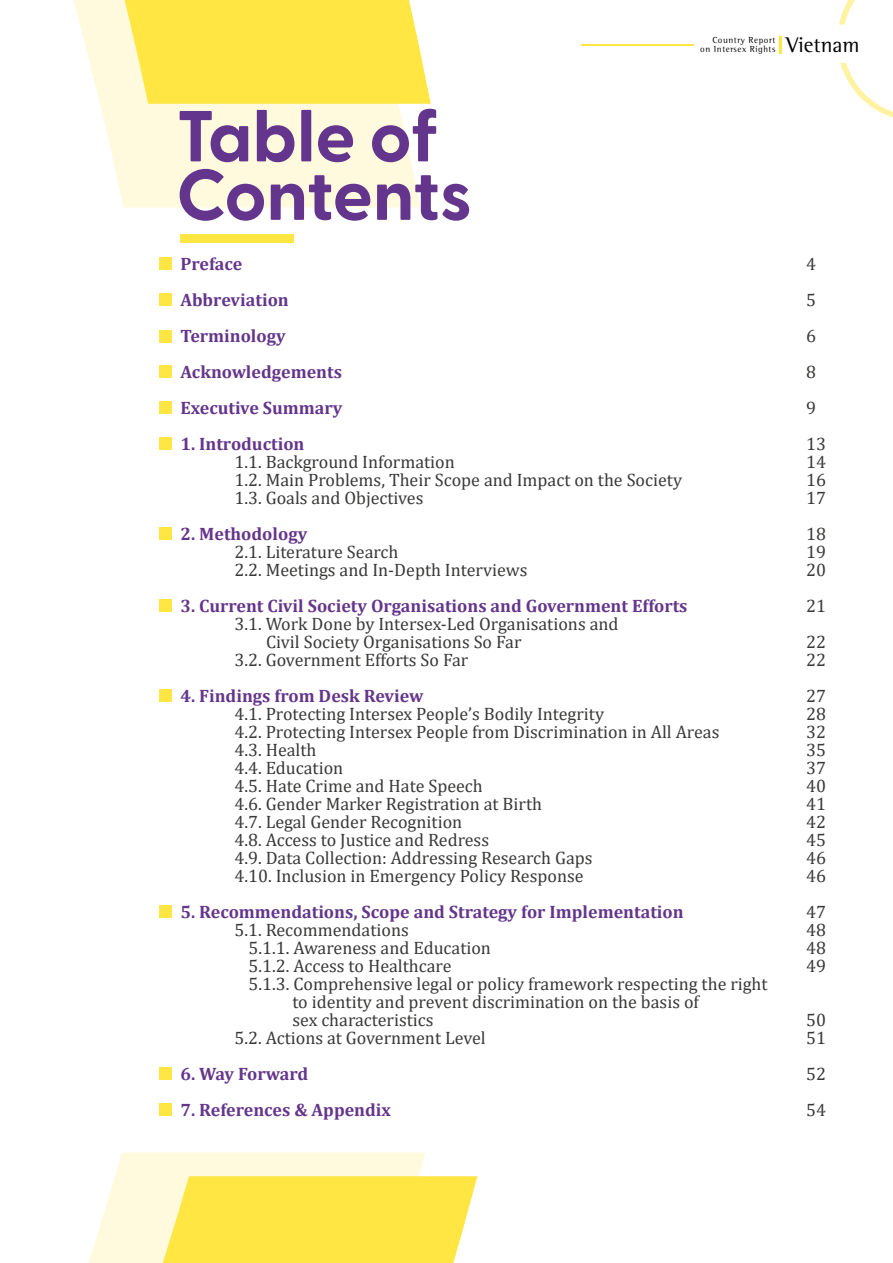
<style>
.page{position:relative;width:893px;height:1263px;background:#fff}
.page>*{position:absolute;margin:0;border:0;box-sizing:border-box;transform-origin:0 0}
.t1{font:700 72px/58.5px "Greycliff CF";letter-spacing:-.005em;color:#64358c}
.t2{font:21.75px "Rotis Semi Serif Std";color:#000}
.t3{font:18px/18px "Cambria";color:#3a3938}
.t4{font:700 18px "Cambria";color:#64358c}
.t5{font:9px/9px "Rotis Semi Serif Std";letter-spacing:.06em;color:#000;text-align:right}
</style>
<div class="page">
<hr style="left:581px;top:45px;width:112px;height:1px;background:#ffe643">
<hr style="left:779px;top:37px;width:3px;height:17px;background:#ffe643">
<svg style="left:840px;top:63px;width:53px;height:55px"></svg>
<svg style="left:839px;top:0;width:16px;height:25px"></svg>
<svg style="left:122px;top:1152px;width:303px;height:1px"></svg>
<svg style="left:105px;top:127px;width:316px;height:81px;background:#fffadf"></svg>
<svg style="left:88px;top:1153px;width:390px;height:110px;background:#ffee86"></svg>
<svg style="left:73px;top:0;width:358px;height:127px;background:#ffed7c"></svg>
<div style="left:159px;top:257px;width:13px;height:13px;background:#ffe643"></div>
<div style="left:159px;top:365px;width:13px;height:13px;background:#ffe643"></div>
<div style="left:159px;top:401px;width:13px;height:13px;background:#ffe643"></div>
<div style="left:159px;top:293px;width:13px;height:13px;background:#ffe643"></div>
<div style="left:159px;top:330px;width:13px;height:12px;background:#ffe643"></div>
<div style="left:159px;top:527px;width:13px;height:13px;background:#ffe643"></div>
<div style="left:159px;top:599px;width:13px;height:13px;background:#ffe643"></div>
<div style="left:159px;top:689px;width:13px;height:13px;background:#ffe643"></div>
<div style="left:159px;top:437px;width:13px;height:13px;background:#ffe643"></div>
<div style="left:159px;top:905px;width:13px;height:13px;background:#ffe643"></div>
<div style="left:159px;top:1067px;width:13px;height:13px;background:#ffe643"></div>
<div style="left:159px;top:1103px;width:13px;height:13px;background:#ffe643"></div>
<div style="left:180px;top:234px;width:114px;height:9px;background:#ffe643"></div>
<p class="t5" style="left:700px;top:35px;width:77px">Country Report<br>on Intersex Rights</p>
<p class="t2" style="left:786px;top:32px;width:75px">Vietnam</p>
<h1 class="t1" style="left:176px;top:103px;width:297px">Table of<br>Contents</h1>
<p class="t4" style="left:180px;top:251px;width:64px">Preface</p>
<p class="t3" style="left:806px;top:254px;width:11px">4</p>
<p class="t4" style="left:180px;top:287px;width:110px">Abbreviation</p>
<p class="t3" style="left:806px;top:290px;width:11px">5</p>
<p class="t4" style="left:180px;top:323px;width:107px">Terminology</p>
<p class="t3" style="left:806px;top:326px;width:11px">6</p>
<p class="t4" style="left:180px;top:359px;width:163px">Acknowledgements</p>
<p class="t3" style="left:806px;top:362px;width:11px">8</p>
<p class="t4" style="left:180px;top:395px;width:163px">Executive Summary</p>
<p class="t3" style="left:806px;top:398px;width:11px">9</p>
<p class="t4" style="left:180px;top:431px;width:126px">1. Introduction</p>
<p class="t3" style="left:806px;top:434px;width:21px">13</p>
<p class="t3" style="left:234px;top:452px;width:222px">1.1. Background Information</p>
<p class="t3" style="left:806px;top:452px;width:21px">14</p>
<p class="t3" style="left:234px;top:470px;width:449px">1.2. Main Problems, Their Scope and Impact on the Society</p>
<p class="t3" style="left:806px;top:470px;width:21px">16</p>
<p class="t3" style="left:234px;top:488px;width:191px">1.3. Goals and Objectives</p>
<p class="t3" style="left:806px;top:488px;width:21px">17</p>
<p class="t4" style="left:180px;top:521px;width:128px">2. Methodology</p>
<p class="t3" style="left:806px;top:524px;width:21px">18</p>
<p class="t3" style="left:234px;top:542px;width:166px">2.1. Literature Search</p>
<p class="t3" style="left:806px;top:542px;width:21px">19</p>
<p class="t3" style="left:234px;top:560px;width:294px">2.2. Meetings and In-Depth Interviews</p>
<p class="t3" style="left:806px;top:560px;width:21px">20</p>
<p class="t4" style="left:180px;top:593px;width:509px">3. Current Civil Society Organisations and Government Efforts</p>
<p class="t3" style="left:806px;top:596px;width:21px">21</p>
<p class="t3" style="left:266px;top:614px;width:354px;text-indent:-32px">3.1. Work Done by Intersex-Led Organisations and<br>Civil Society Organisations So Far</p>
<p class="t3" style="left:806px;top:632px;width:21px">22</p>
<p class="t3" style="left:234px;top:650px;width:235px">3.2. Government Efforts So Far</p>
<p class="t3" style="left:806px;top:650px;width:21px">22</p>
<p class="t4" style="left:180px;top:683px;width:245px">4. Findings from Desk Review</p>
<p class="t3" style="left:806px;top:686px;width:21px">27</p>
<p class="t3" style="left:234px;top:704px;width:371px">4.1. Protecting Intersex People’s Bodily Integrity</p>
<p class="t3" style="left:806px;top:704px;width:21px">28</p>
<p class="t3" style="left:234px;top:722px;width:487px">4.2. Protecting Intersex People from Discrimination in All Areas</p>
<p class="t3" style="left:806px;top:722px;width:21px">32</p>
<p class="t3" style="left:234px;top:740px;width:84px">4.3. Health</p>
<p class="t3" style="left:806px;top:740px;width:21px">35</p>
<p class="t3" style="left:234px;top:758px;width:110px">4.4. Education</p>
<p class="t3" style="left:806px;top:758px;width:21px">37</p>
<p class="t3" style="left:234px;top:776px;width:250px">4.5. Hate Crime and Hate Speech</p>
<p class="t3" style="left:806px;top:776px;width:21px">40</p>
<p class="t3" style="left:234px;top:794px;width:309px">4.6. Gender Marker Registration at Birth</p>
<p class="t3" style="left:806px;top:794px;width:21px">41</p>
<p class="t3" style="left:234px;top:812px;width:229px">4.7. Legal Gender Recognition</p>
<p class="t3" style="left:806px;top:812px;width:21px">42</p>
<p class="t3" style="left:234px;top:830px;width:256px">4.8. Access to Justice and Redress</p>
<p class="t3" style="left:806px;top:830px;width:21px">45</p>
<p class="t3" style="left:234px;top:848px;width:360px">4.9. Data Collection: Addressing Research Gaps</p>
<p class="t3" style="left:806px;top:848px;width:21px">46</p>
<p class="t3" style="left:234px;top:866px;width:351px">4.10. Inclusion in Emergency Policy Response</p>
<p class="t3" style="left:806px;top:866px;width:21px">46</p>
<p class="t4" style="left:180px;top:899px;width:505px">5. Recommendations, Scope and Strategy for Implementation</p>
<p class="t3" style="left:806px;top:902px;width:21px">47</p>
<p class="t3" style="left:234px;top:920px;width:176px">5.1. Recommendations</p>
<p class="t3" style="left:806px;top:920px;width:21px">48</p>
<p class="t3" style="left:248px;top:938px;width:244px">5.1.1. Awareness and Education</p>
<p class="t3" style="left:806px;top:938px;width:21px">48</p>
<p class="t3" style="left:248px;top:956px;width:205px">5.1.2. Access to Healthcare</p>
<p class="t3" style="left:806px;top:956px;width:21px">49</p>
<p class="t3" style="left:292px;top:974px;width:477px;text-indent:-44px">5.1.3. Comprehensive legal or policy framework respecting the right to identity and prevent discrimination on the basis of<br>sex characteristics</p>
<p class="t3" style="left:806px;top:1010px;width:21px">50</p>
<p class="t3" style="left:234px;top:1028px;width:253px">5.2. Actions at Government Level</p>
<p class="t3" style="left:806px;top:1028px;width:21px">51</p>
<p class="t4" style="left:180px;top:1061px;width:129px">6. Way Forward</p>
<p class="t3" style="left:806px;top:1064px;width:21px">52</p>
<p class="t4" style="left:180px;top:1097px;width:212px">7. References &amp; Appendix</p>
<p class="t3" style="left:806px;top:1100px;width:21px">54</p>
</div>
